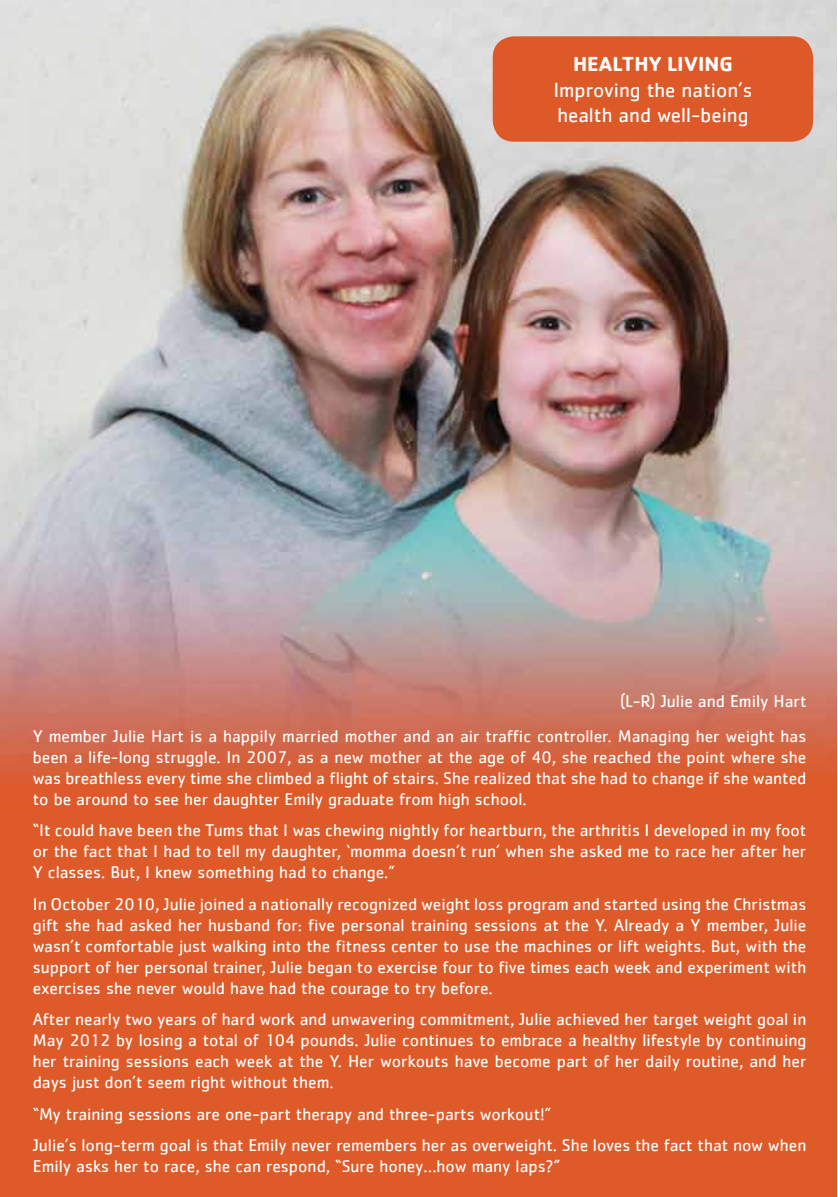
<style>
.page{position:relative;width:838px;height:1197px;background:#fff}
.page>*{position:absolute;margin:0;border:0;box-sizing:border-box;transform-origin:0 0}
.t1{font:21px/25.2px "Cachet";color:#fff}
.t2{font:700 21px "Cachet";color:#fff}
.t3{font:17.5px/21px "Cachet";color:#fff;text-align:justify}
</style>
<div class="page">
<img style="left:0;top:0;width:837px;height:1197px">
<div style="left:493px;top:36px;width:320px;height:106px;background:#dd5928;border-radius:21px"></div>
<p class="t2" style="left:573px;top:51px;width:161px">HEALTHY LIVING</p>
<p class="t1" style="left:553px;top:77px;width:201px">I mproving the nation’s health and well-being</p>
<p class="t3" style="left:620px;top:690px;width:188px">(L-R) Julie and Emily Hart</p>
<p class="t3" style="left:33px;top:725px;width:775px">Y member Julie Hart is a happily married mother and an air traffic controller. Managing her weight has been a life-long struggle. I n 2007, as a new mother at the age of 40, she reached the point where she was breathless every time she climbed a flight of stairs. She realized that she had to change if she wanted to be around to see her daughter Emily graduate from high school.</p>
<p class="t3" style="left:33px;top:819px;width:775px">“It could have been the Tums that I was chewing nightly for heartburn, the arthritis I developed in my foot or the fact that I had to tell my daughter, ‘momma doesn’t run’ when she asked me to race her after her Y classes. But, I knew something had to change.”</p>
<p class="t3" style="left:33px;top:893px;width:775px">In October 2010, Julie joined a nationally recognized weight loss program and started using the Christmas gift she had asked her husband for: five personal training sessions at the Y. Already a Y member, Julie wasn’t comfortable just walking into the fitness center to use the machines or lift weights. But, with the support of her personal trainer, Julie began to exercise four to five times each week and experiment with exercises she never would have had the courage to try before.</p>
<p class="t3" style="left:33px;top:1008px;width:775px">After nearly two years of hard work and unwavering commitment, Julie achieved her target weight goal in May 2012 by losing a total of 104 pounds. Julie continues to embrace a healthy lifestyle by continuing her training sessions each week at the Y. Her workouts have become part of her daily routine, and her days just don’t seem right without them.</p>
<p class="t3" style="left:33px;top:1098px;width:775px;line-height:31.5px">“My training sessions are one-part therapy and three-parts workout!”<br>Julie’s long-term goal is that Emily never remembers her as overweight. She loves the fact that now when</p>
<p class="t3" style="left:33px;top:1155px;width:529px">Emily asks her to race, she can respond, “Sure honey…how many laps?”</p>
</div>
